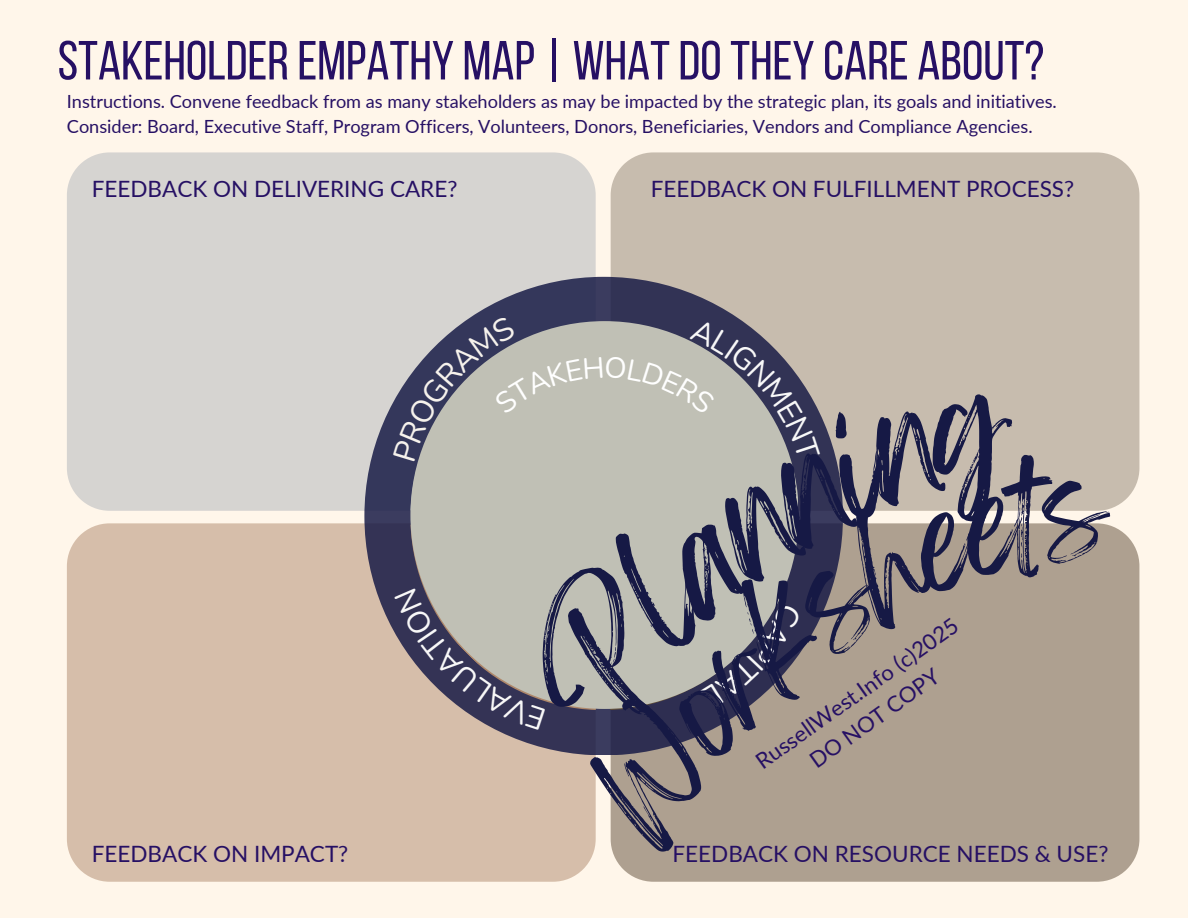
<style>
.page{position:relative;width:1188px;height:918px;background:#fff6ea}
.page>*{position:absolute;margin:0;border:0;box-sizing:border-box;transform-origin:0 0}
.t1{font:55.05px "Bebas Neue";color:#261064}
.t2{font:22.5px "Lato";color:#261064}
.t3{font:22.2px/30.5px "Lato";color:#261064;text-align:center}
.t4{font:18.15px/24.8px "Lato";color:#261064}
</style>
<div class="page">
<div style="left:614px;top:528px;width:525px;height:354px;background:#aea090"></div>
<div style="left:67px;top:523px;width:525px;height:359px;background:#d6beaa"></div>
<div style="left:611px;top:152px;width:528px;height:354px;background:#c7bcae"></div>
<div style="left:67px;top:152px;width:529px;height:359px;background:#d6d4d1"></div>
<svg style="left:364px;top:277px;width:479px;height:478px;background:#b4acaa"></svg>
<svg style="left:374px;top:563px;width:19px;height:183px;background:#ad9b94"></svg>
<svg style="left:648px;top:289px;width:184px;height:26px;background:#958e90"></svg>
<svg style="left:374px;top:289px;width:274px;height:274px;background:#7c7d8f"></svg>
<svg style="left:393px;top:315px;width:723px;height:541px;background:#aba39b"></svg>
<h1 class="t1" style="left:58px;top:38px;width:988px">STAKEHOLDEREMPATHY MAP| WHATDOTHEY CARE ABOUT?</h1>
<p class="t4" style="left:67px;top:89px;width:992px">Instructions. Convene feedback from as many stakeholders as may be impacted by the strategic plan, its goals and initiatives.<br>Consider: Board, Executive Staff, Program Officers, Volunteers, Donors, Beneficiaries, Vendors and Compliance Agencies.</p>
<p class="t2" style="left:92px;top:175px;width:367px">FEEDBACK ON DELIVERING CARE?</p>
<p class="t2" style="left:92px;top:839px;width:258px">FEEDBACK ON IMPACT?</p>
<p class="t2" style="left:651px;top:175px;width:425px">FEEDBACK ON FULFILLMENT PROCESS?</p>
<p class="t3" style="left:748px;top:750px;width:244px;rotate:-35deg">Russel West.Info (c)2025<br>DO NOT COPY</p>
<p class="t2" style="left:673px;top:839px;width:437px">FEEDBACK ON RESOURCE NEEDS &amp; USE?</p>
</div>
